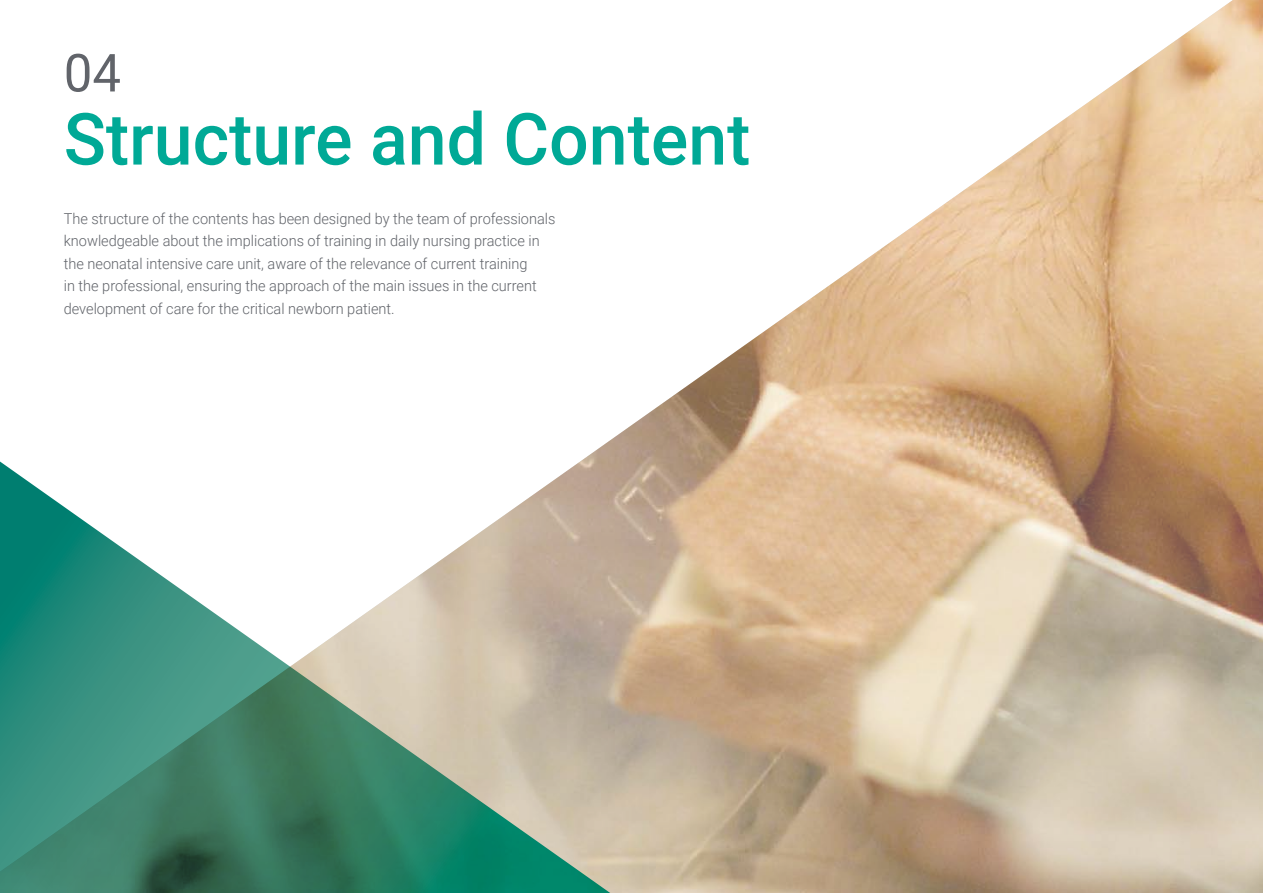
<style>
.page{position:relative;width:1263px;height:893px;background:#fff}
.page>*{position:absolute;margin:0;border:0;box-sizing:border-box;transform-origin:0 0}
.t1{font:500 72px "Roboto";color:#00a996}
.t2{font:52.5px "Roboto";color:#61646a}
.t3{font:300 15px/22.5px "Roboto";color:#61646a}
</style>
<div class="page">
<img style="left:602px;top:0;width:661px;height:893px">
<svg style="left:0;top:446px;width:640px;height:447px"></svg>
<h2 class="t2" style="left:64px;top:36px;width:59px">04</h2>
<h1 class="t1" style="left:64px;top:89px;width:688px">Structure and Content</h1>
<p class="t3" style="left:64px;top:207px;width:493px">The structure of the contents has been designed by the team of professionals knowledgeable about the implications of training in daily nursing practice in the neonatal intensive care unit, aware of the relevance of current training<br>in the professional, ensuring the approach of the main issues in the current development of care for the critical newborn patient.</p>
</div>
